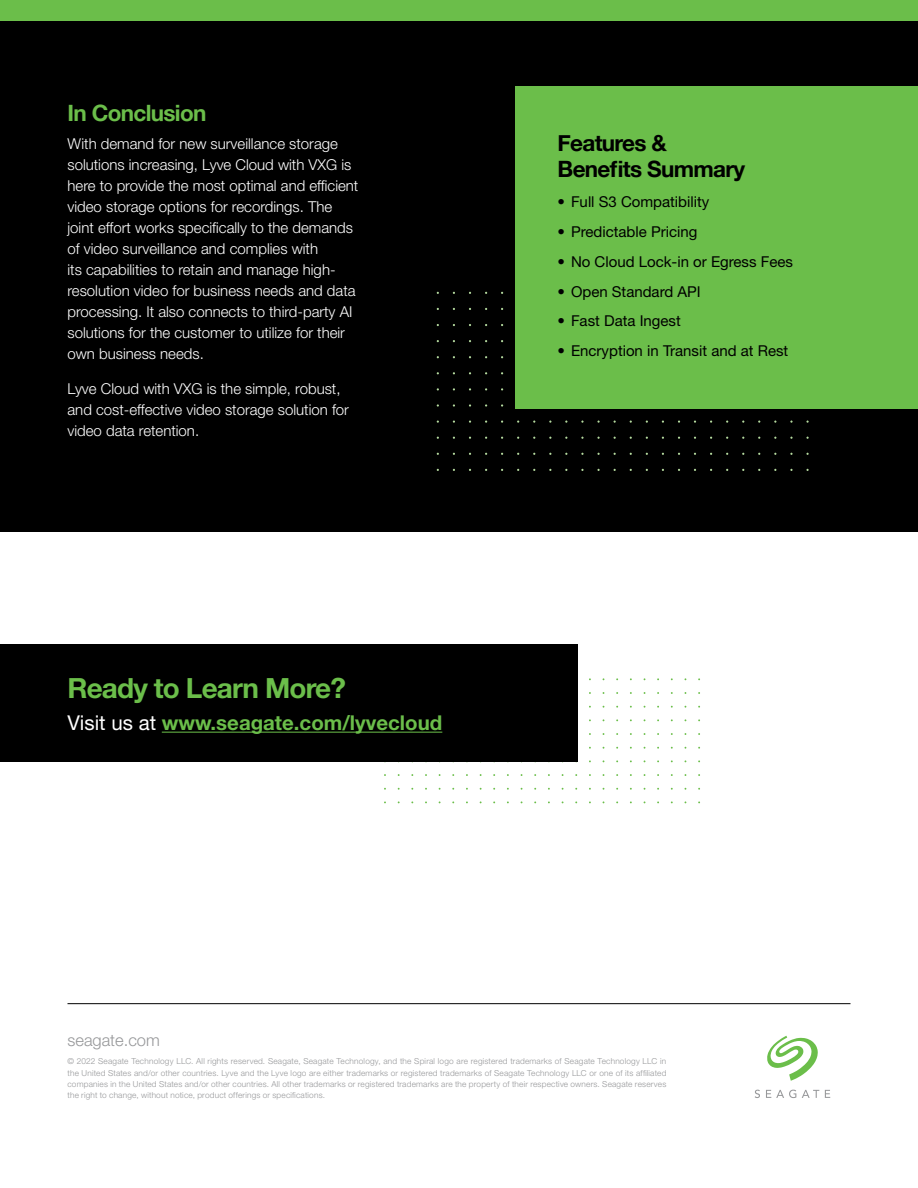
<style>
.page{position:relative;width:918px;height:1188px;background:#fff}
.page>*{position:absolute;margin:0;border:0;box-sizing:border-box;transform-origin:0 0}
.t1{font:700 27.9px "Helvetica Neue LT Std";letter-spacing:-.03em;color:#6bbe4a}
.t2{font:700 22.5px/25.5px "Helvetica Neue";letter-spacing:-.03em;color:#000}
.t3{font:700 22.5px "Helvetica Neue";letter-spacing:-.03em;color:#6bbe4a}
.t4{font:700 20.4px "Helvetica Neue LT Std";color:#6bbe4a}
.t5{font:300 16.5px "Helvetica Neue LT Std";color:#97989a}
.t6{font:300 15px/21px "Helvetica Neue LT Std";color:#fff}
.t7{font:15px "Helvetica Neue LT Std";color:#000}
.t8{font:300 8.25px/11.2px "Helvetica Neue LT Std";letter-spacing:.025em;color:#97989a;text-align:justify}
.s1{font-weight:400;color:#fff}
</style>
<div class="page">
<div style="left:0;top:0;width:918px;height:21px;background:#6bbe4a"></div>
<div style="left:0;top:21px;width:918px;height:510px;background:#000"></div>
<hr style="left:68px;top:1003px;width:782px;height:1px;background:#000">
<svg style="left:767px;top:1036px;width:51px;height:45px"></svg>
<svg style="left:755px;top:1090px;width:5px;height:8px"></svg>
<svg style="left:766px;top:1090px;width:30px;height:8px"></svg>
<svg style="left:802px;top:1090px;width:17px;height:8px"></svg>
<svg style="left:825px;top:1090px;width:5px;height:8px"></svg>
<div style="left:515px;top:86px;width:403px;height:323px;background:#6bbe4a"></div>
<div style="left:0;top:644px;width:578px;height:118px;background:#000"></div>
<hr style="left:162px;top:732px;width:280px;height:1px;background:#6bbe4a">
<h2 class="t3" style="left:68px;top:95px;width:140px">In Conclusion</h2>
<p class="t6" style="left:68px;top:133px;width:292px">With demand for new surveillance storage solutions increasing, Lyve Cloud with VXG is here to provide the most optimal and efficient video storage options for recordings. The joint effort works specifically to the demands of video surveillance and complies with<br>its capabilities to retain and manage high&shy;resolution video for business needs and data processing. It also connects to third-party AI solutions for the customer to utilize for their own business needs.</p>
<p class="t6" style="left:68px;top:378px;width:283px">Lyve Cloud with VXG is the simple, robust, and cost-effective video storage solution for video data retention.</p>
<h1 class="t1" style="left:68px;top:671px;width:280px">Ready to Learn More?</h1>
<h3 class="t4" style="left:68px;top:710px;width:376px"><span class="s1">Visit us at</span> www.seagate.com/lyvecloud</h3>
<h2 class="t2" style="left:558px;top:131px;width:189px">Features &amp;<br>Benefits Summary</h2>
<p class="t7" style="left:558px;top:193px;width:153px">• Full S3 Compatibility</p>
<p class="t7" style="left:558px;top:222px;width:141px">• Predictable Pricing</p>
<p class="t7" style="left:558px;top:252px;width:237px">• No Cloud Lock-in or Egress Fees</p>
<p class="t7" style="left:558px;top:282px;width:145px">• Open Standard API</p>
<p class="t7" style="left:558px;top:312px;width:125px">• Fast Data Ingest</p>
<p class="t7" style="left:558px;top:342px;width:232px">• Encryption in Transit and at Rest</p>
<p class="t5" style="left:68px;top:1030px;width:94px">seagate.com</p>
<p class="t8" style="left:68px;top:1056px;width:600px">© 2022 Seagate Technology LLC. All rights reserved. Seagate, Seagate Technology, and the Spiral logo are registered trademarks of Seagate Technology LLC in the United States and/or other countries. Lyve and the Lyve logo are either trademarks or registered trademarks of Seagate Technology LLC or one of its affiliated companies in the United States and/or other countries. All other trademarks or registered trademarks are the property of their respective owners. Seagate reserves the right to change, without notice, product offerings or specifications.</p>
</div>
